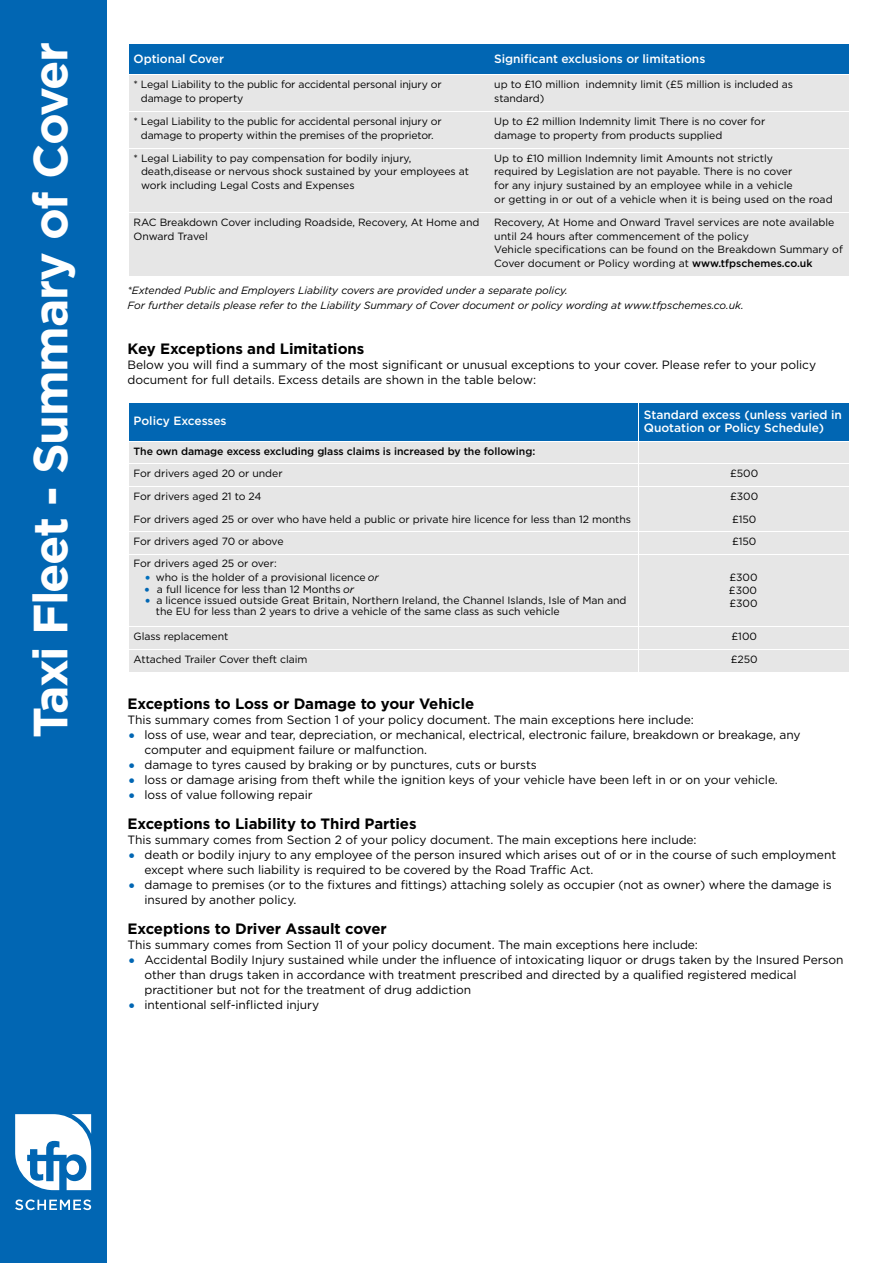
<style>
.page{position:relative;width:893px;height:1263px;background:#fff}
.page>*{position:absolute;margin:0;border:0;box-sizing:border-box;transform-origin:0 0}
.t1{font:700 48px "Gotham";letter-spacing:-.035em;color:#fff}
.t2{font:700 15px "Gotham";letter-spacing:-.005em;color:#000}
.t3{font:12px/15px "Gotham";letter-spacing:-.005em;color:#000}
.t4{font:500 12px/13.5px "Gotham";letter-spacing:-.005em;color:#fff}
.t5{font:10.5px/13.5px "Gotham";letter-spacing:-.005em;color:#000}
.t6{font:italic 10.5px/15px "Gotham";letter-spacing:-.005em;color:#000}
.t7{font:500 10.5px "Gotham";letter-spacing:-.005em;color:#000}
.s1{font-weight:500}
.s2{font-size:15px;color:#006fbd}
.s3{font-style:italic}
.s4{font-size:15px;color:#0166b3}
.s5{font-size:18px;color:#0166b3}
</style>
<div class="page">
<div style="left:129px;top:403px;width:509px;height:37px;background:#0166b3"></div>
<div style="left:639px;top:403px;width:210px;height:37px;background:#0166b3"></div>
<div style="left:129px;top:442px;width:509px;height:21px;background:#e6e6e6"></div>
<div style="left:639px;top:442px;width:210px;height:21px;background:#e6e6e6"></div>
<div style="left:129px;top:464px;width:509px;height:21px;background:#e6e6e6"></div>
<div style="left:639px;top:464px;width:210px;height:21px;background:#e6e6e6"></div>
<div style="left:129px;top:487px;width:509px;height:21px;background:#e6e6e6"></div>
<div style="left:639px;top:487px;width:210px;height:21px;background:#e6e6e6"></div>
<div style="left:129px;top:510px;width:509px;height:21px;background:#e6e6e6"></div>
<div style="left:639px;top:510px;width:210px;height:21px;background:#e6e6e6"></div>
<div style="left:129px;top:532px;width:509px;height:22px;background:#e6e6e6"></div>
<div style="left:639px;top:532px;width:210px;height:22px;background:#e6e6e6"></div>
<div style="left:129px;top:555px;width:509px;height:71px;background:#e6e6e6"></div>
<div style="left:639px;top:555px;width:210px;height:71px;background:#e6e6e6"></div>
<div style="left:129px;top:627px;width:509px;height:22px;background:#e6e6e6"></div>
<div style="left:639px;top:627px;width:210px;height:22px;background:#e6e6e6"></div>
<div style="left:129px;top:650px;width:509px;height:21px;background:#e6e6e6"></div>
<div style="left:639px;top:650px;width:210px;height:21px;background:#e6e6e6"></div>
<div style="left:0;top:0;width:106px;height:1263px;background:#0166b3"></div>
<svg style="left:15px;top:1199px;width:76px;height:11px"></svg>
<svg style="left:15px;top:1114px;width:76px;height:76px"></svg>
<div style="left:129px;top:44px;width:359px;height:30px;background:#0166b3"></div>
<div style="left:490px;top:44px;width:359px;height:30px;background:#0166b3"></div>
<div style="left:129px;top:75px;width:359px;height:36px;background:#e6e6e6"></div>
<div style="left:490px;top:75px;width:359px;height:36px;background:#e6e6e6"></div>
<div style="left:129px;top:112px;width:359px;height:36px;background:#e6e6e6"></div>
<div style="left:490px;top:112px;width:359px;height:36px;background:#e6e6e6"></div>
<div style="left:129px;top:149px;width:359px;height:63px;background:#e6e6e6"></div>
<div style="left:490px;top:149px;width:359px;height:63px;background:#e6e6e6"></div>
<div style="left:129px;top:213px;width:359px;height:63px;background:#e6e6e6"></div>
<div style="left:490px;top:213px;width:359px;height:63px;background:#e6e6e6"></div>
<h1 class="t1" style="left:33px;top:738px;width:698px;rotate:-90deg">Taxi Fleet - Summary of Cover</h1>
<p class="t4" style="left:134px;top:52px;width:92px">Optional Cover</p>
<p class="t4" style="left:494px;top:52px;width:213px">Significant exclusions or limitations</p>
<p class="t5" style="left:141px;top:78px;width:302px;text-indent:-7px">* Legal Liability to the public for accidental personal injury or damage to property</p>
<p class="t5" style="left:494px;top:78px;width:300px">up to £10 million indemnity limit (£5 million is included as standard)</p>
<p class="t5" style="left:134px;top:115px;width:309px;text-align:center">* Legal Liability to the public for accidental personal injury or damage to property within the premises of the proprietor.</p>
<p class="t5" style="left:494px;top:115px;width:272px">Up to £2 million Indemnity limit There is no cover for damage to property from products supplied</p>
<p class="t5" style="left:141px;top:152px;width:330px;text-indent:-7px">* Legal Liability to pay compensation for bodily injury, death,disease or nervous shock sustained by your employees at work including Legal Costs and Expenses</p>
<p class="t5" style="left:494px;top:152px;width:340px">Up to £10 million Indemnity limit Amounts not strictly<br>required by Legislation are not payable. There is no cover<br>for any injury sustained by an employee while in a vehicle<br>or getting in or out of a vehicle when it is being used on the road</p>
<p class="t5" style="left:134px;top:217px;width:347px">RAC Breakdown Cover including Roadside, Recovery, At Home and<br>Onward Travel</p>
<p class="t5" style="left:494px;top:217px;width:350px">Recovery, At Home and Onward Travel services are note available until 24 hours after commencement of the policy<br>Vehicle specifications can be found on the Breakdown Summary of Cover document or Policy wording at <span class="s1">www.tfpschemes.co.uk</span></p>
<p class="t6" style="left:128px;top:283px;width:618px">*Extended Public and Employers Liability covers are provided under a separate policy.<br>For further details please refer to the Liability Summary of Cover document or policy wording at www.tfpschemes.co.uk.</p>
<h2 class="t2" style="left:128px;top:343px;width:238px">Key Exceptions and Limitations</h2>
<p class="t3" style="left:128px;top:358px;width:690px">Below you will find a summary of the most significant or unusual exceptions to your cover. Please refer to your policy document for full details. Excess details are shown in the table below:</p>
<p class="t4" style="left:134px;top:415px;width:95px">Policy Excesses</p>
<p class="t4" style="left:644px;top:408px;width:199px">Standard excess (unless varied in<br>Quotation or Policy Schedule)</p>
<p class="t7" style="left:134px;top:447px;width:403px">The own damage excess excluding glass claims is increased by the following:</p>
<p class="t5" style="left:134px;top:467px;width:151px">For drivers aged 20 or under</p>
<p class="t5" style="left:730px;top:467px;width:30px">£500</p>
<p class="t5" style="left:134px;top:490px;width:130px">For drivers aged 21 to 24</p>
<p class="t5" style="left:730px;top:490px;width:30px">£300</p>
<p class="t5" style="left:134px;top:513px;width:499px">For drivers aged 25 or over who have held a public or private hire licence for less than 12 months</p>
<p class="t5" style="left:732px;top:513px;width:26px">£150</p>
<p class="t5" style="left:134px;top:535px;width:152px">For drivers aged 70 or above</p>
<p class="t5" style="left:732px;top:535px;width:26px">£150</p>
<p class="t5" style="left:134px;top:557px;width:145px">For drivers aged 25 or over:</p>
<p class="t5" style="left:144px;top:572px;width:236px"><span class="s2">•</span> who is the holder of a provisional licence <span class="s3">or</span></p>
<p class="t5" style="left:143px;top:583px;width:212px"><span class="s4">•</span> a full licence for less than 12 Months <span class="s3">or</span></p>
<p class="t5" style="left:156px;top:595px;width:472px;line-height:11.2px;text-indent:-12px"><span class="s4">•</span> a licence issued outside Great Britain, Northern Ireland, the Channel Islands, Isle of Man and the EU for less than 2 years to drive a vehicle of the same class as such vehicle</p>
<p class="t5" style="left:729px;top:571px;width:30px;text-align:justify">£300 £300 £300</p>
<p class="t5" style="left:134px;top:626px;width:176px;line-height:22.8px">Glass replacement<br>Attached Trailer Cover theft claim</p>
<p class="t5" style="left:731px;top:626px;width:28px;line-height:22.8px">£100 £250</p>
<h2 class="t2" style="left:128px;top:698px;width:348px">Exceptions to Loss or Damage to your Vehicle</h2>
<p class="t3" style="left:128px;top:713px;width:568px">This summary comes from Section 1 of your policy document. The main exceptions here include:</p>
<p class="t3" style="left:144px;top:728px;width:658px;text-indent:-17px"><span class="s5">•</span> loss of use, wear and tear, depreciation, or mechanical, electrical, electronic failure, breakdown or breakage, any computer and equipment failure or malfunction.</p>
<p class="t3" style="left:128px;top:758px;width:411px"><span class="s5">•</span> damage to tyres caused by braking or by punctures, cuts or bursts</p>
<p class="t3" style="left:128px;top:773px;width:652px"><span class="s5">•</span> loss or damage arising from theft while the ignition keys of your vehicle have been left in or on your vehicle.</p>
<p class="t3" style="left:128px;top:788px;width:187px"><span class="s5">•</span> loss of value following repair</p>
<h2 class="t2" style="left:128px;top:818px;width:291px">Exceptions to Liability to Third Parties</h2>
<p class="t3" style="left:128px;top:833px;width:571px">This summary comes from Section 2 of your policy document. The main exceptions here include:</p>
<p class="t3" style="left:144px;top:848px;width:693px;text-indent:-17px"><span class="s5">•</span> death or bodily injury to any employee of the person insured which arises out of or in the course of such employment except where such liability is required to be covered by the Road Traffic Act.</p>
<p class="t3" style="left:144px;top:878px;width:689px;text-indent:-17px"><span class="s5">•</span> damage to premises (or to the fixtures and fittings) attaching solely as occupier (not as owner) where the damage is insured by another policy.</p>
<h2 class="t2" style="left:128px;top:923px;width:261px">Exceptions to Driver Assault cover</h2>
<p class="t3" style="left:128px;top:938px;width:572px">This summary comes from Section 11 of your policy document. The main exceptions here include:</p>
<p class="t3" style="left:144px;top:953px;width:701px;text-indent:-17px"><span class="s5">•</span> Accidental Bodily Injury sustained while under the influence of intoxicating liquor or drugs taken by the Insured Person other than drugs taken in accordance with treatment prescribed and directed by a qualified registered medical practitioner but not for the treatment of drug addiction</p>
<p class="t3" style="left:128px;top:998px;width:193px"><span class="s5">•</span> intentional self-inflicted injury</p>
</div>
